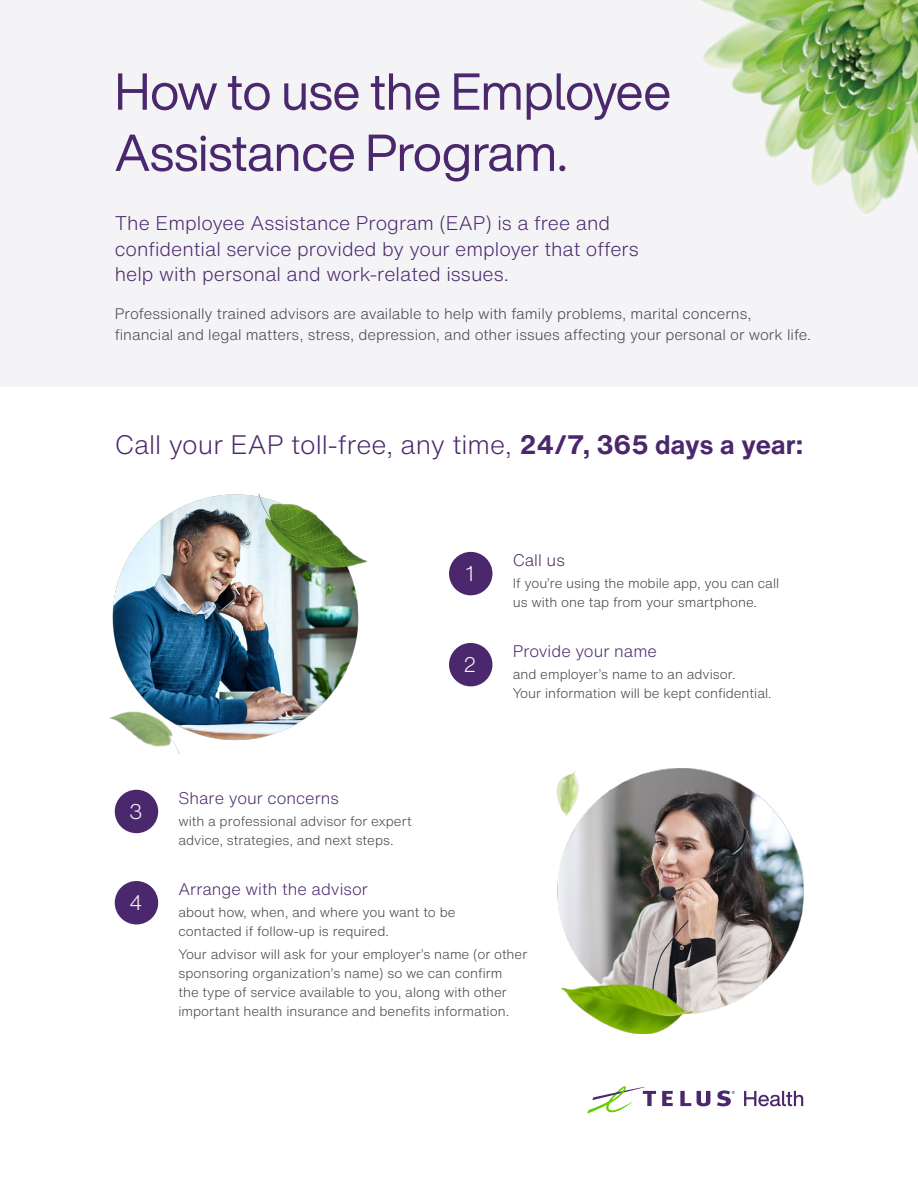
<style>
.page{position:relative;width:918px;height:1188px;background:#fff}
.page>*{position:absolute;margin:0;border:0;box-sizing:border-box;transform-origin:0 0}
.t1{font:51px/61.2px "Helvetica Now Display";color:#4b286d}
.t2{font:300 26.25px "Helvetica Now Text";color:#4b286d}
.t3{font:300 21px "Helvetica Now Text";color:#f4f4f7}
.t4{font:300 19.5px/25.5px "Helvetica Now Text";color:#4b286d}
.t5{font:300 16.5px "Helvetica Now Text";color:#4b286d}
.t6{font:300 15px/21px "Helvetica Now Text";color:#414547}
.t7{font:300 13.5px/18.9px "Helvetica Now Text";color:#414547}
.s1{font-weight:700}
</style>
<div class="page">
<div style="left:0;top:0;width:918px;height:386px;background:#f4f4f7"></div>
<div style="left:449px;top:552px;width:43px;height:43px;background:#4b286d;border-radius:50%"></div>
<div style="left:449px;top:643px;width:43px;height:43px;background:#4b286d;border-radius:50%"></div>
<div style="left:115px;top:790px;width:43px;height:43px;background:#4b286d;border-radius:50%"></div>
<div style="left:115px;top:881px;width:43px;height:43px;background:#4b286d;border-radius:50%"></div>
<img style="left:556px;top:768px;width:248px;height:265px">
<img style="left:109px;top:494px;width:259px;height:260px">
<img style="left:700px;top:0;width:218px;height:214px">
<svg style="left:662px;top:1091px;width:11px;height:15px"></svg>
<svg style="left:680px;top:1091px;width:11px;height:15px"></svg>
<svg style="left:697px;top:1091px;width:13px;height:15px"></svg>
<svg style="left:587px;top:1086px;width:69px;height:28px"></svg>
<svg style="left:717px;top:1090px;width:18px;height:16px"></svg>
<svg style="left:744px;top:1091px;width:59px;height:15px"></svg>
<h1 class="t1" style="left:115px;top:61px;width:558px">How to use the Employee<br>Assistance Program.</h1>
<h3 class="t4" style="left:115px;top:210px;width:526px">The Employee Assistance Program (EAP) is a free and confidential service provided by your employer that offers help with personal and work-related issues.</h3>
<p class="t6" style="left:115px;top:303px;width:698px">Professionally trained advisors are available to help with family problems, marital concerns, financial and legal matters, stress, depression, and other issues affecting your personal or work life.</p>
<h2 class="t2" style="left:115px;top:426px;width:690px">Call your EAP toll-free, any time, <span class="s1">24/7, 365 days a year:</span></h2>
<h3 class="t3" style="left:129px;top:797px;width:15px">3</h3>
<h3 class="t3" style="left:129px;top:888px;width:15px">4</h3>
<p class="t5" style="left:178px;top:787px;width:162px">Share your concerns</p>
<p class="t7" style="left:178px;top:811px;width:235px">with a professional advisor for expert advice, strategies, and next steps.</p>
<h3 class="t3" style="left:465px;top:559px;width:11px">1</h3>
<h3 class="t3" style="left:463px;top:650px;width:15px">2</h3>
<p class="t5" style="left:513px;top:549px;width:54px">Call us</p>
<p class="t7" style="left:513px;top:573px;width:268px">If you’re using the mobile app, you can call us with one tap from your smartphone.</p>
<p class="t5" style="left:513px;top:640px;width:146px">Provide your name</p>
<p class="t7" style="left:513px;top:664px;width:261px">and employer’s name to an advisor.<br>Your information will be kept confidential.</p>
<p class="t5" style="left:178px;top:878px;width:191px">Arrange with the advisor</p>
<p class="t7" style="left:178px;top:903px;width:279px">about how, when, and where you want to be contacted if follow-up is required.</p>
<p class="t7" style="left:178px;top:945px;width:350px">Your advisor will ask for your employer’s name (or other sponsoring organization’s name) so we can confirm<br>the type of service available to you, along with other important health insurance and benefits information.</p>
</div>
